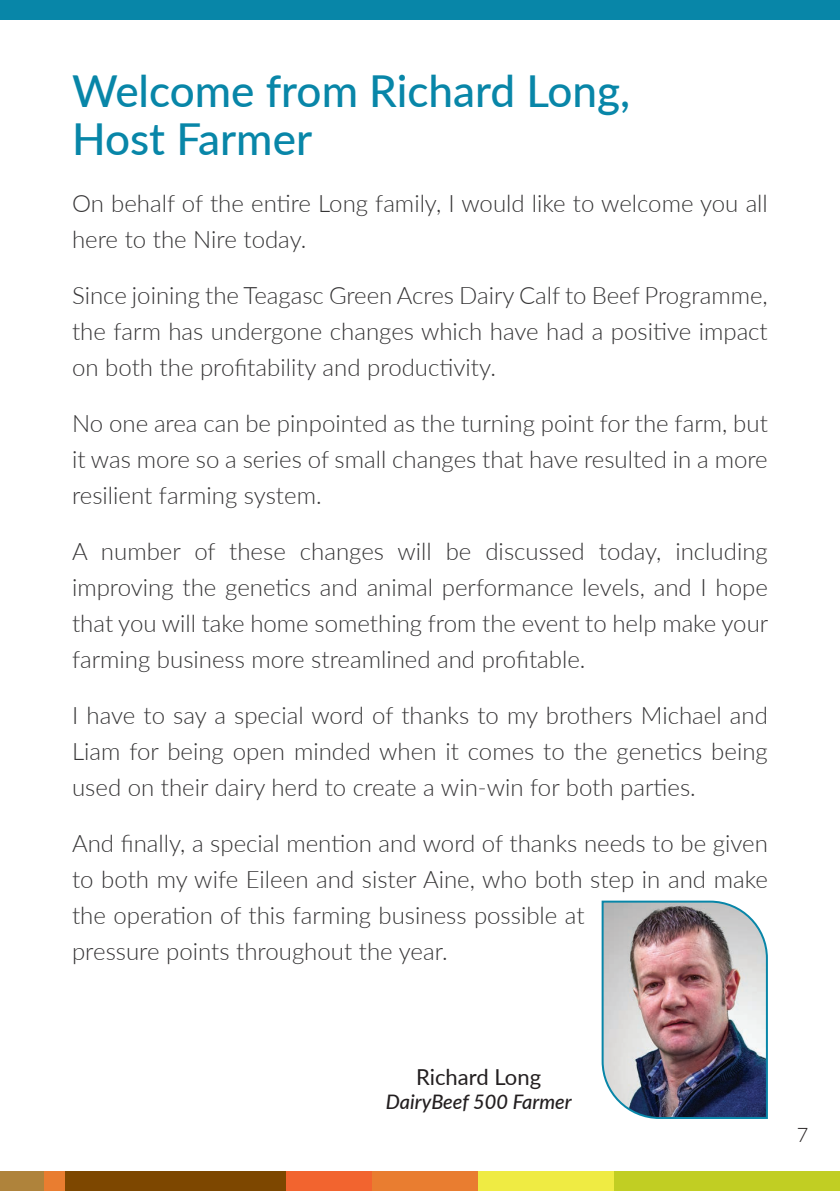
<style>
.page{position:relative;width:840px;height:1191px;background:#fff}
.page>*{position:absolute;margin:0;border:0;box-sizing:border-box;transform-origin:0 0}
.t1{font:500 44px "Lato";color:#0886a8}
.t2{font:300 24px/36px "Lato";color:#363536;text-align:justify}
.t3{font:22px "Lato";color:#231f20}
.t4{font:italic 500 20px "Lato";color:#231f20}
.t5{font:300 20px "Lato";color:#231f20}
</style>
<div class="page">
<div style="left:0;top:0;width:839px;height:20px;background:#0886a8"></div>
<div style="left:0;top:1171px;width:44px;height:20px;background:#af833b"></div>
<div style="left:64px;top:1171px;width:223px;height:20px;background:#7d4700"></div>
<div style="left:44px;top:1171px;width:20px;height:20px;background:#e97d30"></div>
<div style="left:371px;top:1171px;width:107px;height:20px;background:#e97d30"></div>
<div style="left:286px;top:1171px;width:86px;height:20px;background:#f2642f"></div>
<div style="left:613px;top:1171px;width:226px;height:20px;background:#c1ce23"></div>
<div style="left:478px;top:1171px;width:136px;height:20px;background:#efeb43"></div>
<img style="left:601px;top:900px;width:167px;height:219px">
<p class="t1" style="left:72px;top:60px;width:559px">Welcome from Richard Long,</p>
<p class="t1" style="left:72px;top:108px;width:241px">Host Farmer</p>
<p class="t2" style="left:72px;top:184px;width:697px">On behalf of the entire Long family, I would like to welcome you all here to the Nire today.</p>
<p class="t2" style="left:72px;top:276px;width:697px">Since joining the Teagasc Green Acres Dairy Calf to Beef Programme, the farm has undergone changes which have had a positive impact on both the profitability and productivity.</p>
<p class="t2" style="left:72px;top:404px;width:697px">No one area can be pinpointed as the turning point for the farm, but it was more so a series of small changes that have resulted in a more resilient farming system.</p>
<p class="t2" style="left:72px;top:532px;width:697px">A number of these changes will be discussed today, including improving the genetics and animal performance levels, and I hope that you will take home something from the event to help make your farming business more streamlined and profitable.</p>
<p class="t2" style="left:72px;top:696px;width:697px">I have to say a special word of thanks to my brothers Michael and Liam for being open minded when it comes to the genetics being used on their dairy herd to create a win-win for both parties.</p>
<p class="t2" style="left:72px;top:824px;width:697px;text-align:left">And finally, a special mention and word of thanks needs to be given to both my wife Eileen and sister Aine, who both step in and make the operation of this farming business possible at<br>pressure points throughout the year.</p>
<p class="t3" style="left:416px;top:1061px;width:126px">Richard Long</p>
<p class="t4" style="left:386px;top:1087px;width:187px">DairyBeef 500 Farmer</p>
<p class="t5" style="left:796px;top:1121px;width:13px">7</p>
</div>
